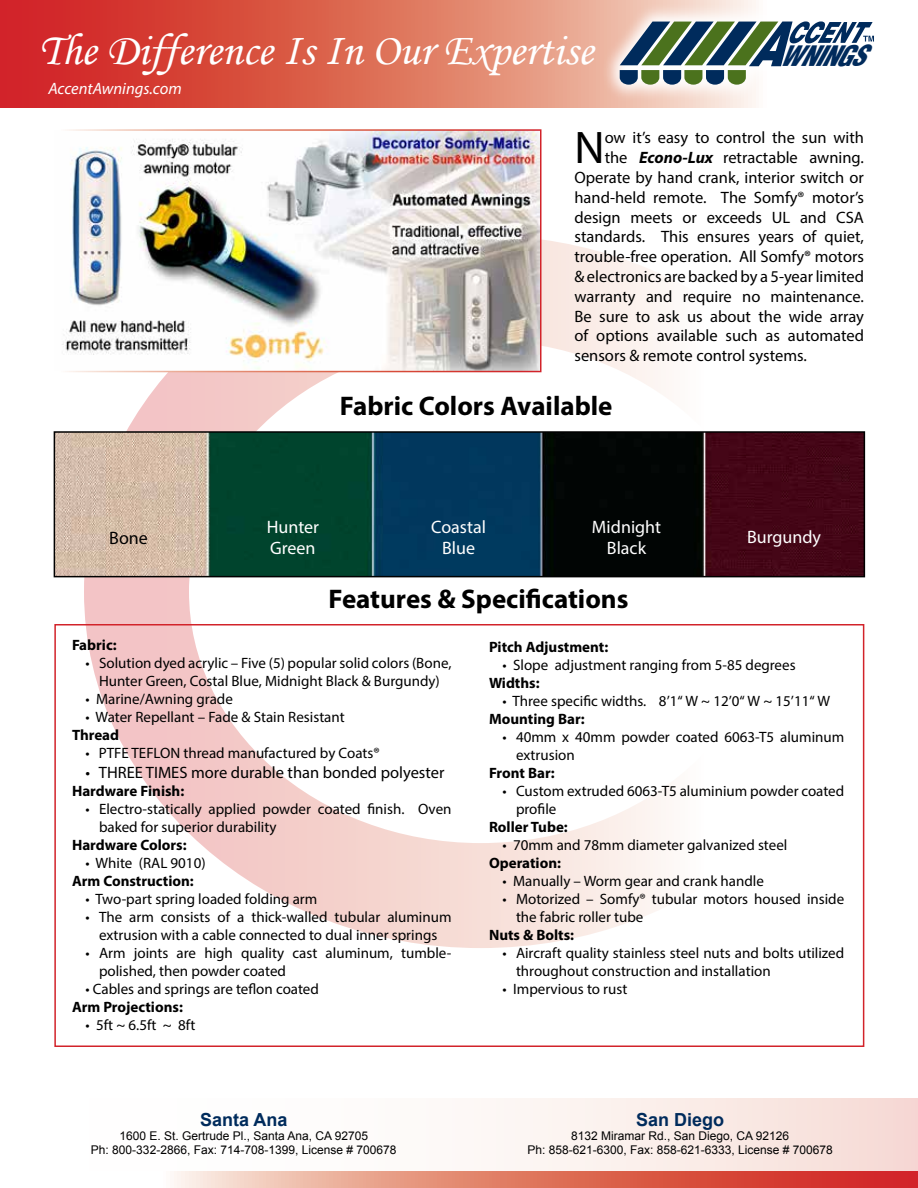
<style>
.page{position:relative;width:918px;height:1188px;background:#fff}
.page>*{position:absolute;margin:0;border:0;box-sizing:border-box;transform-origin:0 0}
.t1{font:45.9px "Myriad Pro";color:#000}
.t2{font:45px "Monotype Corsiva";color:#fff}
.t3{font:italic 30.9px "Helvetica Condensed Black Se";color:#002b5c}
.t4{font:700 27px "Myriad Pro";color:#000}
.t5{font:18px/21.6px "Myriad Pro";color:#fff;text-align:center}
.t6{font:700 18px "Arial";color:#002b5c}
.t7{font:18px "Myriad Pro";color:#000}
.t8{font:16.5px "Myriad Pro";color:#000}
.t9{font:italic 16.5px "Myriad Pro";color:#fff}
.t10{font:15px/18px "Myriad Pro";color:#000}
.t11{font:700 15px "Myriad Pro";color:#000}
.t12{font:12px/14.4px "Arial";color:#000;text-align:center}
.s1{font-weight:700;font-style:italic}
</style>
<div class="page">
<div style="left:0;top:1099px;width:918px;height:72px;background:linear-gradient(to right,#fff,#f8e1dc)"></div>
<div style="left:84px;top:235px;width:794px;height:713px;border:105px solid #fff;border-radius:50%"></div>
<svg style="left:0;top:0;width:756px;height:108px;background:#db6252"></svg>
<svg style="left:174px;top:1171px;width:744px;height:17px;background:#e07969"></svg>
<img style="left:62px;top:132px;width:477px;height:237px">
<div style="left:52px;top:129px;width:490px;height:243px;border:2px solid #fff"></div>
<div style="left:54px;top:624px;width:810px;height:423px;border:2px solid #d2232a"></div>
<svg style="left:601px;top:3px;width:155px;height:100px;background:#f4d7cc"></svg>
<svg style="left:620px;top:21px;width:254px;height:64px"></svg>
<img style="left:57px;top:434px;width:805px;height:140px">
<div style="left:54px;top:431px;width:811px;height:146px;border:2px solid #000"></div>
<h2 class="t2" style="left:39px;top:23px;width:556px">The Difference Is In Our Expertise</h2>
<p class="t9" style="left:48px;top:79px;width:135px">AccentAwnings.com</p>
<h3 class="t3" style="left:779px;top:43px;width:102px">WNINGS</h3>
<h1 class="t1" style="left:574px;top:119px;width:32px">N</h1>
<p class="t8" style="left:605px;top:128px;width:261px">ow it’s easy to control the sun with</p>
<p class="t8" style="left:605px;top:147px;width:261px">the <span class="s1">Econo-Lux</span> retractable awning.</p>
<p class="t8" style="left:575px;top:167px;width:291px">Operate by hand crank, interior switch or</p>
<p class="t8" style="left:575px;top:187px;width:291px">hand-held remote. The Somfy® motor’s</p>
<p class="t8" style="left:575px;top:207px;width:291px">design meets or exceeds UL and CSA</p>
<p class="t8" style="left:575px;top:227px;width:291px">standards. This ensures years of quiet,</p>
<p class="t8" style="left:575px;top:246px;width:291px">trouble-free operation. All Somfy® motors</p>
<p class="t8" style="left:575px;top:266px;width:291px">&amp; electronics are backed by a 5-year limited</p>
<p class="t8" style="left:575px;top:286px;width:291px">warranty and require no maintenance.</p>
<p class="t8" style="left:575px;top:306px;width:291px">Be sure to ask us about the wide array</p>
<p class="t8" style="left:575px;top:326px;width:291px">of options available such as automated</p>
<p class="t8" style="left:575px;top:345px;width:234px">sensors &amp; remote control systems.</p>
<h3 class="t4" style="left:340px;top:388px;width:274px">Fabric Colors Available</h3>
<p class="t7" style="left:109px;top:527px;width:40px">Bone</p>
<p class="t5" style="left:267px;top:516px;width:54px;text-align:left">Hunter<br>Green</p>
<p class="t5" style="left:431px;top:516px;width:56px">Coastal<br>Blue</p>
<p class="t5" style="left:592px;top:516px;width:71px">Midnight<br>Black</p>
<p class="t5" style="left:747px;top:526px;width:76px">Burgundy</p>
<h3 class="t4" style="left:328px;top:582px;width:301px">Features &amp; Specifications</h3>
<p class="t11" style="left:72px;top:635px;width:46px">Fabric:</p>
<p class="t10" style="left:86px;top:654px;width:367px;text-align:center">• Solution dyed acrylic – Five (5) popular solid colors (Bone,<br>Hunter Green, Costal Blue, Midnight Black &amp; Burgundy)</p>
<p class="t10" style="left:86px;top:690px;width:149px">• Marine/Awning grade</p>
<p class="t10" style="left:86px;top:708px;width:261px">• Water Repellant – Fade &amp; Stain Resistant</p>
<p class="t11" style="left:72px;top:725px;width:49px">Thread</p>
<p class="t10" style="left:86px;top:744px;width:296px">• PTFE TEFLON thread manufactured by Coats®</p>
<p class="t8" style="left:86px;top:762px;width:361px">• THREE TIMES more durable than bonded polyester</p>
<p class="t11" style="left:72px;top:781px;width:114px">Hardware Finish:</p>
<p class="t10" style="left:99px;top:800px;width:354px;text-indent:-14px">• Electro-statically applied powder coated finish. Oven baked for superior durability</p>
<p class="t11" style="left:72px;top:835px;width:116px">Hardware Colors:</p>
<p class="t10" style="left:86px;top:854px;width:122px">• White (RAL 9010)</p>
<p class="t11" style="left:72px;top:871px;width:123px">Arm Construction:</p>
<p class="t10" style="left:86px;top:890px;width:233px">• Two-part spring loaded folding arm</p>
<p class="t10" style="left:86px;top:908px;width:368px;text-align:center">• The arm consists of a thick-walled tubular aluminum extrusion with a cable connected to dual inner springs</p>
<p class="t10" style="left:99px;top:944px;width:354px;text-indent:-14px">• Arm joints are high quality cast aluminum, tumble&shy;polished, then powder coated</p>
<p class="t10" style="left:86px;top:980px;width:235px">• Cables and springs are teflon coated</p>
<p class="t11" style="left:72px;top:997px;width:112px">Arm Projections:</p>
<p class="t10" style="left:86px;top:1016px;width:111px">• 5ft ~ 6.5ft ~ 8ft</p>
<p class="t6" style="left:200px;top:1107px;width:89px">Santa Ana</p>
<p class="t12" style="left:91px;top:1129px;width:307px">1600 E. St. Gertrude Pl., Santa Ana, CA 92705<br>Ph: 800-332-2866, Fax: 714-708-1399, License # 700678</p>
<p class="t11" style="left:489px;top:637px;width:121px">Pitch Adjustment:</p>
<p class="t10" style="left:502px;top:655px;width:295px">• Slope adjustment ranging from 5-85 degrees</p>
<p class="t11" style="left:489px;top:673px;width:52px">Widths:</p>
<p class="t10" style="left:502px;top:691px;width:329px">• Three specific widths. 8’1“ W ~ 12’0“ W ~ 15’11“ W</p>
<p class="t11" style="left:489px;top:709px;width:97px">Mounting Bar:</p>
<p class="t10" style="left:516px;top:727px;width:330px;text-indent:-14px">• 40mm x 40mm powder coated 6063-T5 aluminum extrusion</p>
<p class="t11" style="left:489px;top:763px;width:67px">Front Bar:</p>
<p class="t10" style="left:516px;top:781px;width:330px;text-indent:-14px">• Custom extruded 6063-T5 aluminium powder coated profile</p>
<p class="t11" style="left:489px;top:817px;width:80px">Roller Tube:</p>
<p class="t10" style="left:502px;top:835px;width:286px">• 70mm and 78mm diameter galvanized steel</p>
<p class="t11" style="left:489px;top:853px;width:74px">Operation:</p>
<p class="t10" style="left:502px;top:871px;width:263px">• Manually – Worm gear and crank handle</p>
<p class="t10" style="left:516px;top:889px;width:330px;text-indent:-14px">• Motorized – Somfy® tubular motors housed inside the fabric roller tube</p>
<p class="t11" style="left:489px;top:925px;width:87px">Nuts &amp; Bolts:</p>
<p class="t10" style="left:516px;top:943px;width:330px;text-indent:-14px">• Aircraft quality stainless steel nuts and bolts utilized throughout construction and installation</p>
<p class="t10" style="left:502px;top:979px;width:126px">• Impervious to rust</p>
<p class="t6" style="left:636px;top:1107px;width:90px">San Diego</p>
<p class="t12" style="left:527px;top:1129px;width:307px">8132 Miramar Rd., San Diego, CA 92126<br>Ph: 858-621-6300, Fax: 858-621-6333, License # 700678</p>
</div>
